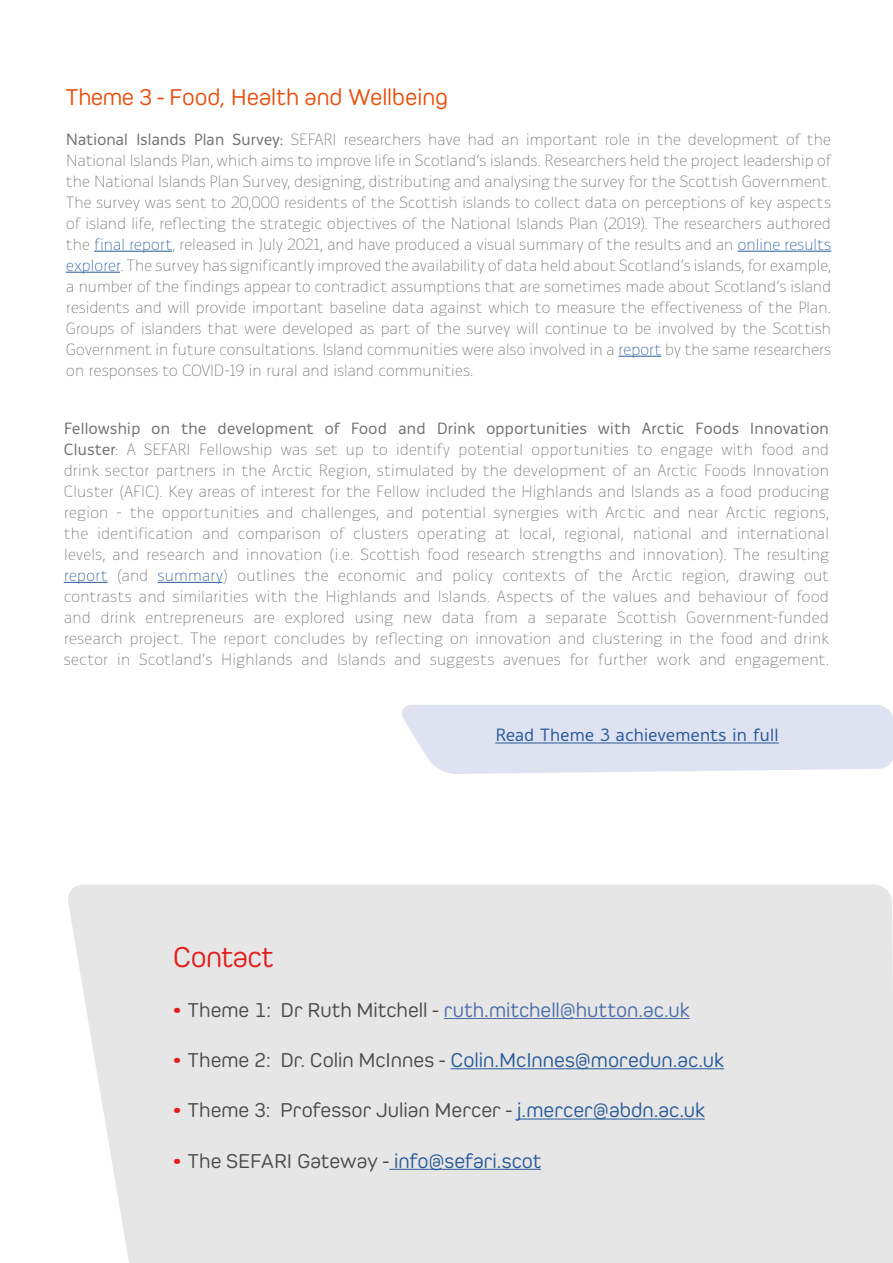
<style>
.page{position:relative;width:893px;height:1263px;background:#fff}
.page>*{position:absolute;margin:0;border:0;box-sizing:border-box;transform-origin:0 0}
.t1{font:30px "Pero";letter-spacing:-.02em;color:#e11f1d}
.t2{font:24px "Pero";letter-spacing:-.005em;color:#e9500e}
.t3{font:21px "Pero";color:#4a4a49}
.t4{font:21px "Pero";color:#275b9b}
.t5{font:21px "Pero";color:#4a6eaa}
.t6{font:18px "Ovink";letter-spacing:-.02em;color:#275b9b}
.t7{font:200 16.5px/21px "Ovink";letter-spacing:-.025em;color:#71706f;text-align:justify}
.s1{font-weight:400}
.s2{color:#275b9b}
.s3{font-family:"Ovink";font-weight:600;color:#e11f1d}
.s4{color:#4a4a49}
</style>
<div class="page">
<hr style="left:64px;top:582px;width:44px;height:1px;background:#275b9b">
<hr style="left:158px;top:582px;width:64px;height:1px;background:#275b9b">
<div style="left:68px;top:884px;width:825px;height:379px;background:#e7e6e6"></div>
<hr style="left:444px;top:1018px;width:246px;height:1px;background:#4a6eaa">
<hr style="left:451px;top:1068px;width:273px;height:1px;background:#275b9b">
<hr style="left:517px;top:1118px;width:188px;height:1px;background:#275b9b">
<hr style="left:389px;top:1169px;width:152px;height:1px;background:#275b9b">
<hr style="left:94px;top:251px;width:78px;height:1px;background:#275b9b">
<hr style="left:737px;top:251px;width:94px;height:1px;background:#275b9b">
<hr style="left:66px;top:272px;width:54px;height:1px;background:#275b9b">
<hr style="left:618px;top:356px;width:43px;height:1px;background:#275b9b">
<svg style="left:402px;top:705px;width:491px;height:69px;background:#e0e3f1"></svg>
<hr style="left:495px;top:742px;width:284px;height:1px;background:#275b9b">
<h2 class="t2" style="left:66px;top:83px;width:384px">Theme 3 - Food, Health and Wellbeing</h2>
<p class="t7" style="left:66px;top:129px;width:767px"><span class="s1">National Islands Plan Survey:</span> SEFARI researchers have had an important role in the development of the National Islands Plan, which aims to improve life in Scotland’s islands. Researchers held the project leadership of the National Islands Plan Survey, designing, distributing and analysing the survey for the Scottish Government.<br>The survey was sent to 20,000 residents of the Scottish islands to collect data on perceptions of key aspects of island life, reflecting the strategic objectives of the National Islands Plan (2019). The researchers authored the <span class="s2">final report</span>, released in July 2021, and have produced a visual summary of the results and an <span class="s2">online results explorer</span>. The survey has significantly improved the availability of data held about Scotland’s islands, for example, a number of the findings appear to contradict assumptions that are sometimes made about Scotland’s island residents and will provide important baseline data against which to measure the effectiveness of the Plan.<br>Groups of islanders that were developed as part of the survey will continue to be involved by the Scottish Government in future consultations. Island communities were also involved in a <span class="s2">report</span> by the same researchers on responses to COVID-19 in rural and island communities.</p>
<p class="t7" style="left:64px;top:418px;width:767px"><span class="s1">Fellowship on the development of Food and Drink opportunities with Arctic Foods Innovation Cluster</span>: A SEFARI Fellowship was set up to identify potential opportunities to engage with food and drink sector partners in the Arctic Region, stimulated by the development of an Arctic Foods Innovation Cluster (AFIC). Key areas of interest for the Fellow included the Highlands and Islands as a food producing region - the opportunities and challenges, and potential synergies with Arctic and near Arctic regions, the identification and comparison of clusters operating at local, regional, national and international levels, and research and innovation (i.e. Scottish food research strengths and innovation). The resulting <span class="s2">report</span> (and <span class="s2">summary</span>) outlines the economic and policy contexts of the Arctic region, drawing out contrasts and similarities with the Highlands and Islands. Aspects of the values and behaviour of food and drink entrepreneurs are explored using new data from a separate Scottish Government-funded research project. The report concludes by reflecting on innovation and clustering in the food and drink sector in Scotland’s Highlands and Islands and suggests avenues for further work and engagement.</p>
<p class="t6" style="left:495px;top:725px;width:285px">Read Theme 3 achievements in full</p>
<h1 class="t1" style="left:173px;top:939px;width:102px">Contact</h1>
<p class="t5" style="left:173px;top:998px;width:518px"><span class="s3">•</span> <span class="s4">Theme 1: Dr Ruth Mitchell -</span> ruth.mitchell@hutton.ac.uk</p>
<p class="t4" style="left:173px;top:1048px;width:553px"><span class="s3">•</span> <span class="s4">Theme 2: Dr. Colin McInnes -</span> Colin.McInnes@moredun.ac.uk</p>
<p class="t3" style="left:173px;top:1098px;width:533px"><span class="s3">•</span> Theme 3: Professor Julian Mercer - <span class="s2">j.mercer@abdn.ac.uk</span></p>
<p class="t3" style="left:173px;top:1148px;width:370px"><span class="s3">•</span> The SEFARI Gateway - <span class="s2">info@sefari.scot</span></p>
</div>
